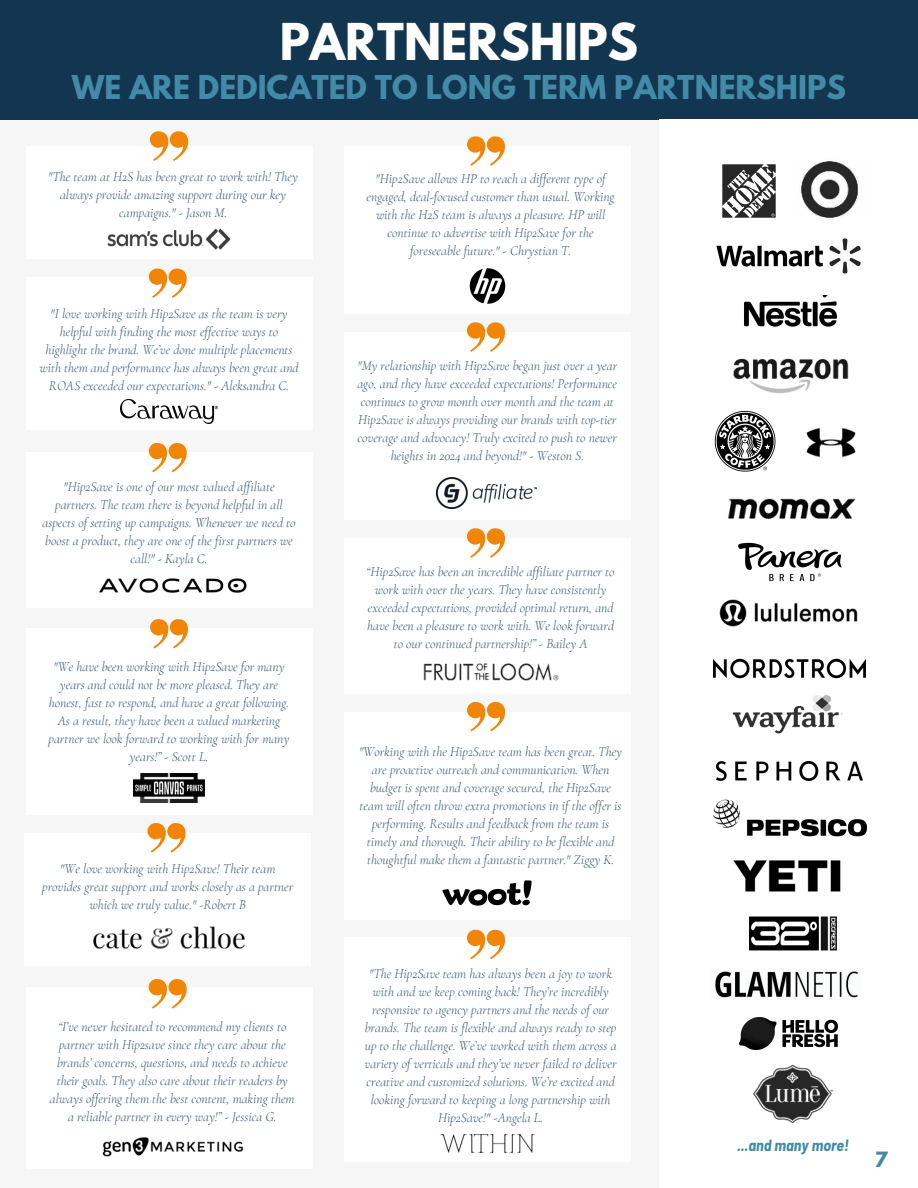
<style>
.page{position:relative;width:918px;height:1188px;background:#f6f6f6}
.page>*{position:absolute;margin:0;border:0;box-sizing:border-box;transform-origin:0 0}
.t1{font:700 45px "League Spartan";color:#fff}
.t2{font:700 29.1px "League Spartan";color:#428aa6}
.t3{font:700 18.75px "League Spartan";color:#428aa6}
.t4{font:italic 700 semi-condensed 15.9px "Barlow";color:#428aa6}
.t5{font:italic 300 13.5px/18px "Cormorant Garamond";color:#2e5067;text-align:center}
</style>
<div class="page">
<div style="left:0;top:0;width:918px;height:119px;background:#123550"></div>
<div style="left:659px;top:119px;width:259px;height:1069px;background:#fff"></div>
<img style="left:801px;top:161px;width:58px;height:57px">
<img style="left:722px;top:164px;width:54px;height:54px">
<img style="left:716px;top:238px;width:145px;height:36px">
<img style="left:744px;top:296px;width:94px;height:31px">
<img style="left:733px;top:358px;width:116px;height:35px">
<img style="left:728px;top:498px;width:128px;height:21px">
<img style="left:806px;top:427px;width:50px;height:31px">
<img style="left:738px;top:542px;width:104px;height:40px">
<img style="left:714px;top:658px;width:152px;height:21px">
<img style="left:719px;top:599px;width:139px;height:28px">
<img style="left:732px;top:695px;width:111px;height:39px">
<img style="left:714px;top:411px;width:61px;height:61px">
<img style="left:717px;top:761px;width:145px;height:19px">
<img style="left:713px;top:799px;width:153px;height:38px">
<img style="left:733px;top:860px;width:108px;height:32px">
<img style="left:749px;top:916px;width:88px;height:35px">
<img style="left:715px;top:971px;width:144px;height:27px">
<div style="left:26px;top:146px;width:287px;height:113px;background:#fff"></div>
<svg style="left:150px;top:131px;width:38px;height:30px"></svg>
<img style="left:107px;top:228px;width:124px;height:22px">
<div style="left:26px;top:277px;width:287px;height:153px;background:#fff"></div>
<svg style="left:149px;top:269px;width:38px;height:29px"></svg>
<img style="left:121px;top:400px;width:96px;height:23px">
<div style="left:26px;top:453px;width:287px;height:155px;background:#fff"></div>
<svg style="left:149px;top:443px;width:38px;height:29px"></svg>
<img style="left:99px;top:578px;width:148px;height:15px">
<div style="left:26px;top:629px;width:287px;height:186px;background:#fff"></div>
<svg style="left:150px;top:619px;width:38px;height:29px"></svg>
<img style="left:134px;top:773px;width:70px;height:29px">
<div style="left:344px;top:146px;width:287px;height:167px;background:#fff"></div>
<svg style="left:467px;top:136px;width:38px;height:30px"></svg>
<img style="left:469px;top:268px;width:37px;height:36px">
<div style="left:24px;top:833px;width:287px;height:133px;background:#fff"></div>
<svg style="left:147px;top:823px;width:39px;height:29px"></svg>
<img style="left:93px;top:926px;width:152px;height:23px">
<div style="left:344px;top:333px;width:287px;height:187px;background:#fff"></div>
<svg style="left:467px;top:322px;width:38px;height:30px"></svg>
<img style="left:436px;top:477px;width:100px;height:32px">
<div style="left:344px;top:538px;width:287px;height:156px;background:#fff"></div>
<svg style="left:467px;top:528px;width:38px;height:29px"></svg>
<img style="left:423px;top:663px;width:136px;height:18px">
<div style="left:344px;top:938px;width:287px;height:224px;background:#fff"></div>
<svg style="left:467px;top:930px;width:38px;height:29px"></svg>
<img style="left:440px;top:1134px;width:95px;height:18px">
<div style="left:344px;top:712px;width:287px;height:207px;background:#fff"></div>
<img style="left:443px;top:880px;width:89px;height:26px">
<svg style="left:467px;top:702px;width:38px;height:29px"></svg>
<div style="left:26px;top:987px;width:287px;height:181px;background:#fff"></div>
<svg style="left:149px;top:979px;width:38px;height:29px"></svg>
<img style="left:102px;top:1137px;width:142px;height:20px">
<img style="left:739px;top:1018px;width:98px;height:31px">
<img style="left:753px;top:1064px;width:80px;height:60px">
<p class="t1" style="left:280px;top:20px;width:360px">PARTNERSHIPS</p>
<p class="t2" style="left:72px;top:72px;width:776px">WE ARE DEDICATED TO LONG TERM PARTNERSHIPS</p>
<p class="t5" style="left:48px;top:168px;width:251px">"The team at H2S has been great to work with! They always provide amazing support during our key campaigns." - Jason M.</p>
<p class="t5" style="left:39px;top:305px;width:261px">"I love working with Hip2Save as the team is very helpful with finding the most effective ways to highlight the brand. We’ve done multiple placements with them and performance has always been great and ROAS exceeded our expectations." - Aleksandra C.</p>
<p class="t5" style="left:43px;top:478px;width:254px">"Hip2Save is one of our most valued affiliate partners. The team there is beyond helpful in all aspects of setting up campaigns. Whenever we need to boost a product, they are one of the first partners we call!" - Kayla C.</p>
<p class="t5" style="left:49px;top:658px;width:242px">"We have been working with Hip2Save for many years and could not be more pleased. They are honest, fast to respond, and have a great following.<br>As a result, they have been a valued marketing partner we look forward to working with for many years!” - Scott L.</p>
<p class="t5" style="left:42px;top:859px;width:253px">"We love working with Hip2Save! Their team provides great support and works closely as a partner which we truly value." -Robert B</p>
<p class="t5" style="left:50px;top:1018px;width:246px">“I’ve never hesitated to recommend my clients to partner with Hip2save since they care about the brands’ concerns, questions, and needs to achieve their goals. They also care about their readers by always offering them the best content, making them a reliable partner in every way!” - Jessica G.</p>
<p class="t5" style="left:367px;top:169px;width:250px">"Hip2Save allows HP to reach a different type of engaged, deal-focused customer than usual. Working with the H2S team is always a pleasure. HP will continue to advertise with Hip2Save for the foreseeable future." - Chrystian T.</p>
<p class="t5" style="left:357px;top:357px;width:261px">"My relationship with Hip2Save began just over a year ago, and they have exceeded expectations! Performance continues to grow month over month and the team at Hip2Save is always providing our brands with top-tier coverage and advocacy! Truly excited to push to newer heights in 2024 and beyond!" - Weston S.</p>
<p class="t5" style="left:367px;top:562px;width:249px">“Hip2Save has been an incredible affiliate partner to work with over the years. They have consistently exceeded expectations, provided optimal return, and have been a pleasure to work with. We look forward to our continued partnership!” - Bailey A</p>
<p class="t5" style="left:359px;top:743px;width:265px">"Working with the Hip2Save team has been great. They are proactive outreach and communication. When budget is spent and coverage secured, the Hip2Save team will often throw extra promotions in if the offer is performing. Results and feedback from the team is timely and thorough. Their ability to be flexible and thoughtful make them a fantastic partner." Ziggy K.</p>
<p class="t5" style="left:365px;top:965px;width:254px">"The Hip2Save team has always been a joy to work with and we keep coming back! They’re incredibly responsive to agency partners and the needs of our brands. The team is flexible and always ready to step up to the challenge. We’ve worked with them across a variety of verticals and they’ve never failed to deliver creative and customized solutions. We’re excited and looking forward to keeping a long partnership with Hip2Save!" -Angela L.</p>
<p class="t4" style="left:737px;top:1135px;width:113px">...and many more!</p>
<p class="t3" style="left:875px;top:1150px;width:14px">7</p>
</div>
